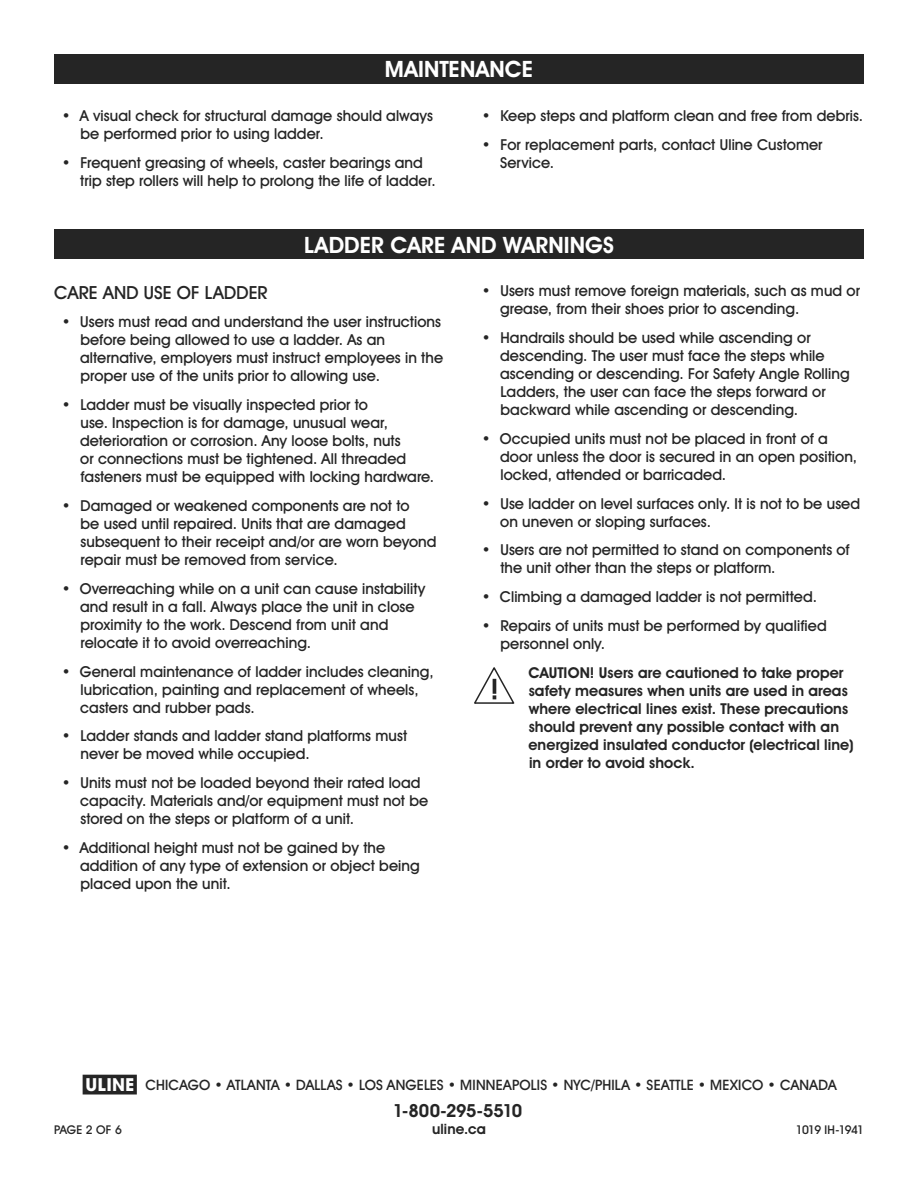
<style>
.page{position:relative;width:918px;height:1188px;background:#fff}
.page>*{position:absolute;margin:0;border:0;box-sizing:border-box;transform-origin:0 0}
.t1{font:700 22.5px "Uline Two Knine";letter-spacing:.01em;color:#fff}
.t2{font:18px "Uline Two Knine";letter-spacing:.01em;color:#252525}
.t3{font:700 18px "Uline Two Knine";letter-spacing:-.02em;color:#252525}
.t4{font:15px/18px "Uline Two Knine";letter-spacing:.005em;color:#252525}
.t5{font:700 15px/18px "Uline Two Knine";letter-spacing:.005em;color:#252525}
.t6{font:14.25px "Uline Two Knine";letter-spacing:.01em;color:#252525}
.t7{font:700 14.25px "Uline Two Knine";letter-spacing:.01em;color:#252525}
.t8{font:12px "Uline Two Knine";letter-spacing:-.045em;color:#252525}
.s1{font-size:18px}
</style>
<div class="page">
<div style="left:54px;top:54px;width:810px;height:30px;background:#252525"></div>
<div style="left:54px;top:230px;width:810px;height:30px;background:#252525"></div>
<svg style="left:474px;top:667px;width:40px;height:37px"></svg>
<h1 class="t1" style="left:385px;top:56px;width:150px">MAINTENANCE</h1>
<p class="t4" style="left:81px;top:106px;width:354px;text-indent:-19px">• A visual check for structural damage should always be performed prior to using ladder.</p>
<p class="t4" style="left:80px;top:153px;width:357px;text-indent:-18px">• Frequent greasing of wheels, caster bearings and trip step rollers will help to prolong the life of ladder.</p>
<p class="t4" style="left:482px;top:106px;width:383px">• Keep steps and platform clean and free from debris.</p>
<p class="t4" style="left:500px;top:135px;width:324px;text-indent:-18px">• For replacement parts, contact Uline Customer<br>Service.</p>
<h1 class="t1" style="left:304px;top:231px;width:311px">LADDER CARE AND WARNINGS</h1>
<p class="t2" style="left:54px;top:281px;width:215px">CARE AND USE OF LADDER</p>
<p class="t4" style="left:80px;top:313px;width:365px;text-indent:-18px">• Users must read and understand the user instructions before being allowed to use a ladder. As an alternative, employers must instruct employees in the proper use of the units prior to allowing use.</p>
<p class="t4" style="left:80px;top:396px;width:356px;text-indent:-18px">• Ladder must be visually inspected prior to<br>use. Inspection is for damage, unusual wear, deterioration or corrosion. Any loose bolts, nuts<br>or connections must be tightened. All threaded fasteners must be equipped with locking hardware.</p>
<p class="t4" style="left:80px;top:496px;width:358px;text-indent:-19px">• Damaged or weakened components are not to<br>be used until repaired. Units that are damaged subsequent to their receipt and/or are worn beyond repair must be removed from service.</p>
<p class="t4" style="left:80px;top:579px;width:347px;text-indent:-18px">• Overreaching while on a unit can cause instability and result in a fall. Always place the unit in close proximity to the work. Descend from unit and relocate it to avoid overreaching.</p>
<p class="t4" style="left:80px;top:662px;width:355px;text-indent:-18px">• General maintenance of ladder includes cleaning, lubrication, painting and replacement of wheels, casters and rubber pads.</p>
<p class="t4" style="left:81px;top:727px;width:328px;text-indent:-19px">• Ladder stands and ladder stand platforms must never be moved while occupied.</p>
<p class="t4" style="left:80px;top:774px;width:350px;text-indent:-18px">• Units must not be loaded beyond their rated load capacity. Materials and/or equipment must not be stored on the steps or platform of a unit.</p>
<p class="t4" style="left:80px;top:838px;width:341px;text-indent:-18px">• Additional height must not be gained by the addition of any type of extension or object being placed upon the unit.</p>
<p class="t4" style="left:500px;top:282px;width:362px;text-indent:-18px">• Users must remove foreign materials, such as mud or grease, from their shoes prior to ascending.</p>
<p class="t4" style="left:500px;top:329px;width:351px;text-indent:-18px">• Handrails should be used while ascending or descending. The user must face the steps while ascending or descending. For Safety Angle Rolling Ladders, the user can face the steps forward or backward while ascending or descending.</p>
<p class="t4" style="left:500px;top:429px;width:359px;text-indent:-18px">• Occupied units must not be placed in front of a door unless the door is secured in an open position, locked, attended or barricaded.</p>
<p class="t4" style="left:500px;top:494px;width:362px;text-indent:-18px">• Use ladder on level surfaces only. It is not to be used on uneven or sloping surfaces.</p>
<p class="t4" style="left:500px;top:541px;width:351px;text-indent:-18px">• Users are not permitted to stand on components of the unit other than the steps or platform.</p>
<p class="t4" style="left:482px;top:588px;width:337px">• Climbing a damaged ladder is not permitted.</p>
<p class="t4" style="left:501px;top:617px;width:328px;text-indent:-19px">• Repairs of units must be performed by qualified personnel only.</p>
<p class="t5" style="left:528px;top:663px;width:327px">CAUTION! Users are cautioned to take proper safety measures when units are used in areas where electrical lines exist. These precautions should prevent any possible contact with an energized insulated conductor (electrical line) in order to avoid shock.</p>
<p class="t6" style="left:83px;top:1076px;width:755px"><span class="s1">π</span> CHICAGO • ATLANTA • DALLAS • LOS ANGELES • MINNEAPOLIS • NYC/PHILA • SEATTLE • MEXICO • CANADA</p>
<p class="t3" style="left:393px;top:1099px;width:131px">1-800-295-5510</p>
<p class="t7" style="left:432px;top:1120px;width:55px">uline.ca</p>
<p class="t8" style="left:54px;top:1122px;width:69px">PAGE 2 OF 6</p>
<p class="t8" style="left:796px;top:1122px;width:70px">1019 IH-1941</p>
</div>
